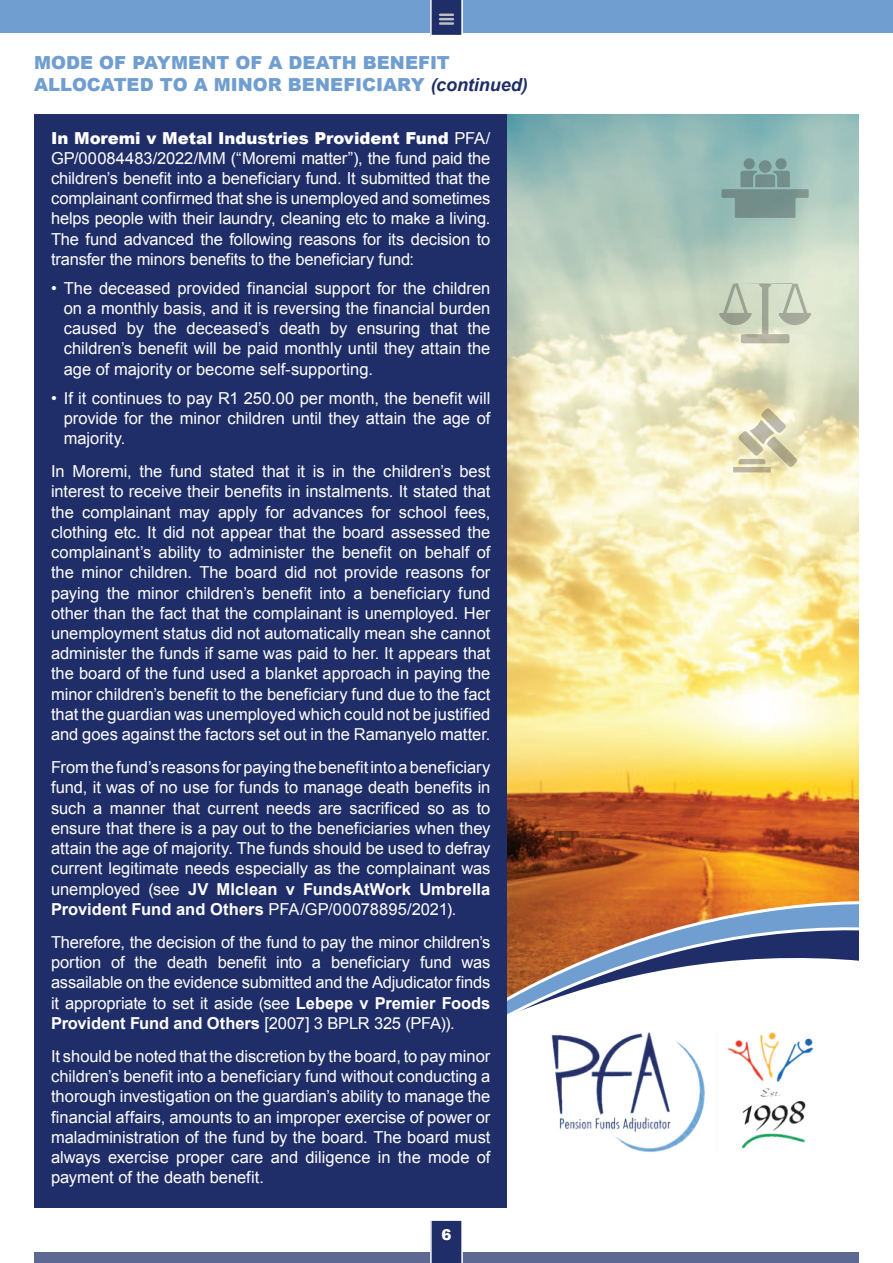
<style>
.page{position:relative;width:893px;height:1263px;background:#fff}
.page>*{position:absolute;margin:0;border:0;box-sizing:border-box;transform-origin:0 0}
.t1{font:900 18px/21.6px "Arial";letter-spacing:.005em;color:#719ed1}
.t2{font:16.5px/20.2px "Arial";letter-spacing:-.005em;color:#fff;text-align:justify}
.t3{font:900 15px "Arial";color:#fff}
.s1{font-weight:700;font-style:italic;color:#1f2e69}
.s2{font-weight:900}
.s3{font-weight:700}
</style>
<div class="page">
<div style="left:34px;top:1252px;width:825px;height:11px;background:#5e6993"></div>
<div style="left:0;top:0;width:893px;height:32px;background:#719ed1"></div>
<div style="left:34px;top:114px;width:473px;height:1094px;background:#1f2e69"></div>
<svg style="left:430px;top:1220px;width:33px;height:43px"></svg>
<svg style="left:430px;top:0;width:33px;height:36px"></svg>
<img style="left:507px;top:114px;width:352px;height:653px">
<svg style="left:507px;top:767px;width:352px;height:15px"></svg>
<svg style="left:507px;top:782px;width:352px;height:233px"></svg>
<img style="left:551px;top:1032px;width:262px;height:120px">
<svg style="left:722px;top:171px;width:87px;height:47px"></svg>
<div style="left:759px;top:160px;width:12px;height:13px;background:#718d8b;border-radius:50%"></div>
<div style="left:775px;top:158px;width:12px;height:11px;background:#708d8a;border-radius:50%"></div>
<div style="left:744px;top:158px;width:11px;height:11px;background:#6e8b8a;border-radius:50%"></div>
<svg style="left:733px;top:408px;width:65px;height:64px"></svg>
<svg style="left:719px;top:283px;width:92px;height:60px"></svg>
<p class="t1" style="left:34px;top:52px;width:495px">MODE OF PAYMENT OF A DEATH BENEFIT<br>ALLOCATED TO A MINOR BENEFICIARY <span class="s1">(continued)</span></p>
<p class="t2" style="left:51px;top:129px;width:441px"><span class="s2">In Moremi v Metal Industries Provident Fund</span> PFA/ GP/00084483/2022/MM (“Moremi matter”), the fund paid the children’s benefit into a beneficiary fund. It submitted that the complainant confirmed that she is unemployed and sometimes helps people with their laundry, cleaning etc to make a living.<br>The fund advanced the following reasons for its decision to transfer the minors benefits to the beneficiary fund:</p>
<p class="t2" style="left:64px;top:279px;width:428px;text-indent:-13px">• The deceased provided financial support for the children on a monthly basis, and it is reversing the financial burden caused by the deceased’s death by ensuring that the children’s benefit will be paid monthly until they attain the age of majority or become self-supporting.</p>
<p class="t2" style="left:64px;top:389px;width:428px;text-indent:-13px">• If it continues to pay R1 250.00 per month, the benefit will provide for the minor children until they attain the age of majority.</p>
<p class="t2" style="left:51px;top:463px;width:441px">In Moremi, the fund stated that it is in the children’s best interest to receive their benefits in instalments. It stated that the complainant may apply for advances for school fees, clothing etc. It did not appear that the board assessed the complainant’s ability to administer the benefit on behalf of the minor children. The board did not provide reasons for paying the minor children’s benefit into a beneficiary fund other than the fact that the complainant is unemployed. Her unemployment status did not automatically mean she cannot administer the funds if same was paid to her. It appears that the board of the fund used a blanket approach in paying the minor children’s benefit to the beneficiary fund due to the fact that the guardian was unemployed which could not be justified and goes against the factors set out in the Ramanyelo matter.</p>
<p class="t2" style="left:51px;top:759px;width:441px">From the fund’s reasons for paying the benefit into a beneficiary fund, it was of no use for funds to manage death benefits in such a manner that current needs are sacrificed so as to ensure that there is a pay out to the beneficiaries when they attain the age of majority. The funds should be used to defray current legitimate needs especially as the complainant was unemployed (see <span class="s3">JV Mlclean v FundsAtWork Umbrella Provident Fund and Others</span> PFA/GP/00078895/2021).</p>
<p class="t2" style="left:51px;top:933px;width:441px">Therefore, the decision of the fund to pay the minor children’s portion of the death benefit into a beneficiary fund was assailable on the evidence submitted and the Adjudicator finds it appropriate to set it aside (see <span class="s3">Lebepe v Premier Foods Provident Fund and Others</span> [2007] 3 BPLR 325 (PFA)).</p>
<p class="t2" style="left:51px;top:1047px;width:441px">It should be noted that the discretion by the board, to pay minor children’s benefit into a beneficiary fund without conducting a thorough investigation on the guardian’s ability to manage the financial affairs, amounts to an improper exercise of power or maladministration of the fund by the board. The board must always exercise proper care and diligence in the mode of payment of the death benefit.</p>
<p class="t3" style="left:441px;top:1226px;width:12px">6</p>
</div>
